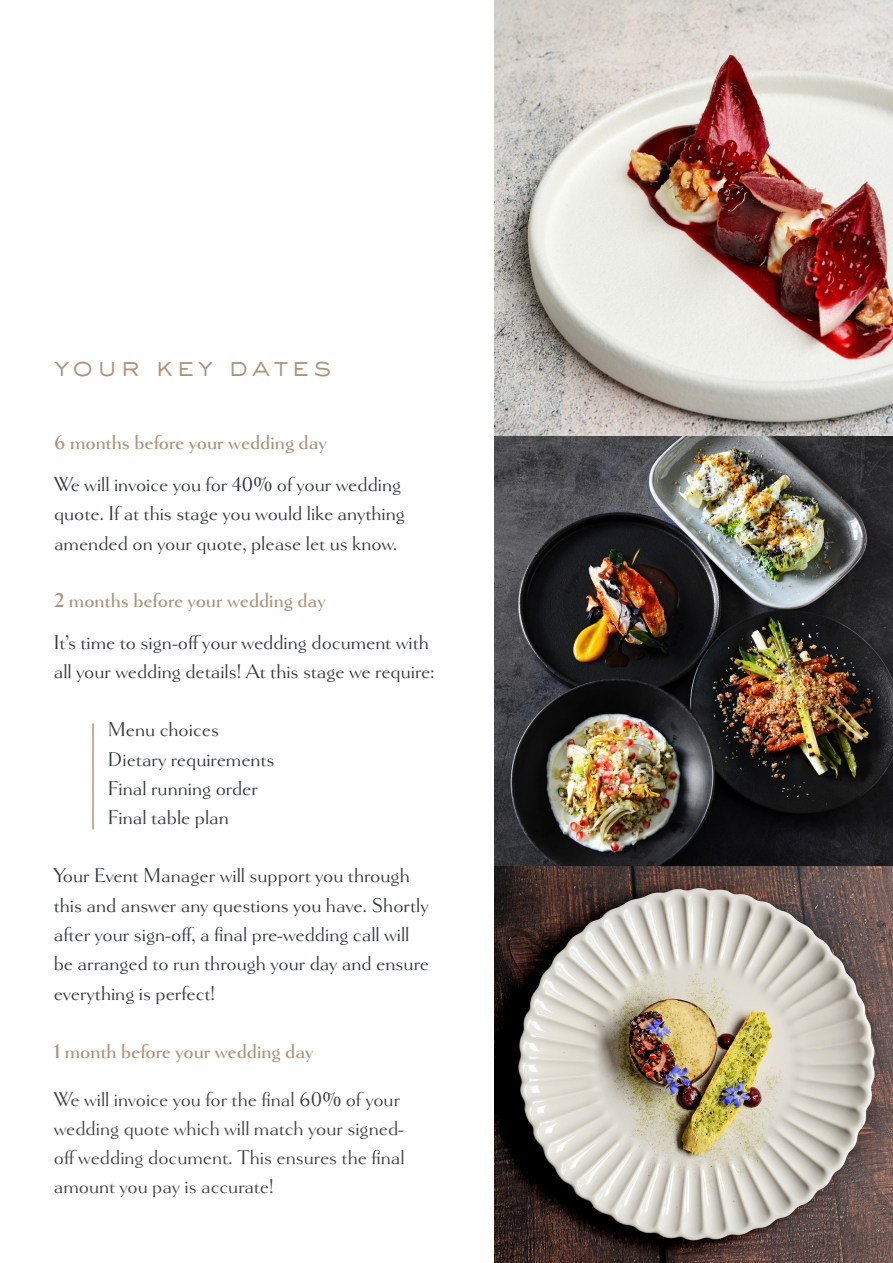
<style>
.page{position:relative;width:893px;height:1263px;background:#fff}
.page>*{position:absolute;margin:0;border:0;box-sizing:border-box;transform-origin:0 0}
.Header_Text{font:300 27px "Sackers Gothic Std";letter-spacing:.1em;color:#ae937a}
.Number_Percentage{font:21px/29.2px "Goldenbook";color:#323738}
.Number_Percentage-2{font:21px/29.2px "Goldenbook";color:#3e3e3f}
.Body_Text{font:21px/29.2px "Goldenbook";color:#323738}
.Number_Percentage-3{font:700 21px "Goldenbook";color:#ae937a}
</style>
<div class="page">
<hr style="left:92px;top:723px;width:2px;height:106px;background:#ae937a">
<img style="left:494px;top:0;width:399px;height:1263px">
<p class="Header_Text" style="left:54px;top:348px;width:279px">your key dates</p>
<p class="Number_Percentage-3" style="left:54px;top:430px;width:274px">6 months before your wedding day</p>
<p class="Body_Text" style="left:54px;top:470px;width:352px">We will invoice you for 40% of your wedding quote. If at this stage you would like anything amended on your quote, please let us know.</p>
<p class="Number_Percentage-3" style="left:54px;top:588px;width:273px">2 months before your wedding day</p>
<p class="Number_Percentage" style="left:54px;top:627px;width:383px">It’s time to sign-off your wedding document with all your wedding details! At this stage we require:</p>
<p class="Number_Percentage" style="left:108px;top:715px;width:168px">Menu choices<br>Dietary requirements<br>Final running order<br>Final table plan</p>
<p class="Number_Percentage" style="left:54px;top:861px;width:377px">Your Event Manager will support you through this and answer any questions you have. Shortly after your sign-off, a final pre-wedding call will be arranged to run through your day and ensure everything is perfect!</p>
<p class="Number_Percentage-3" style="left:54px;top:1039px;width:261px">1 month before your wedding day</p>
<p class="Number_Percentage-2" style="left:54px;top:1084px;width:352px">We will invoice you for the final 60% of your wedding quote which will match your signed&shy;off wedding document. This ensures the final amount you pay is accurate!</p>
</div>
